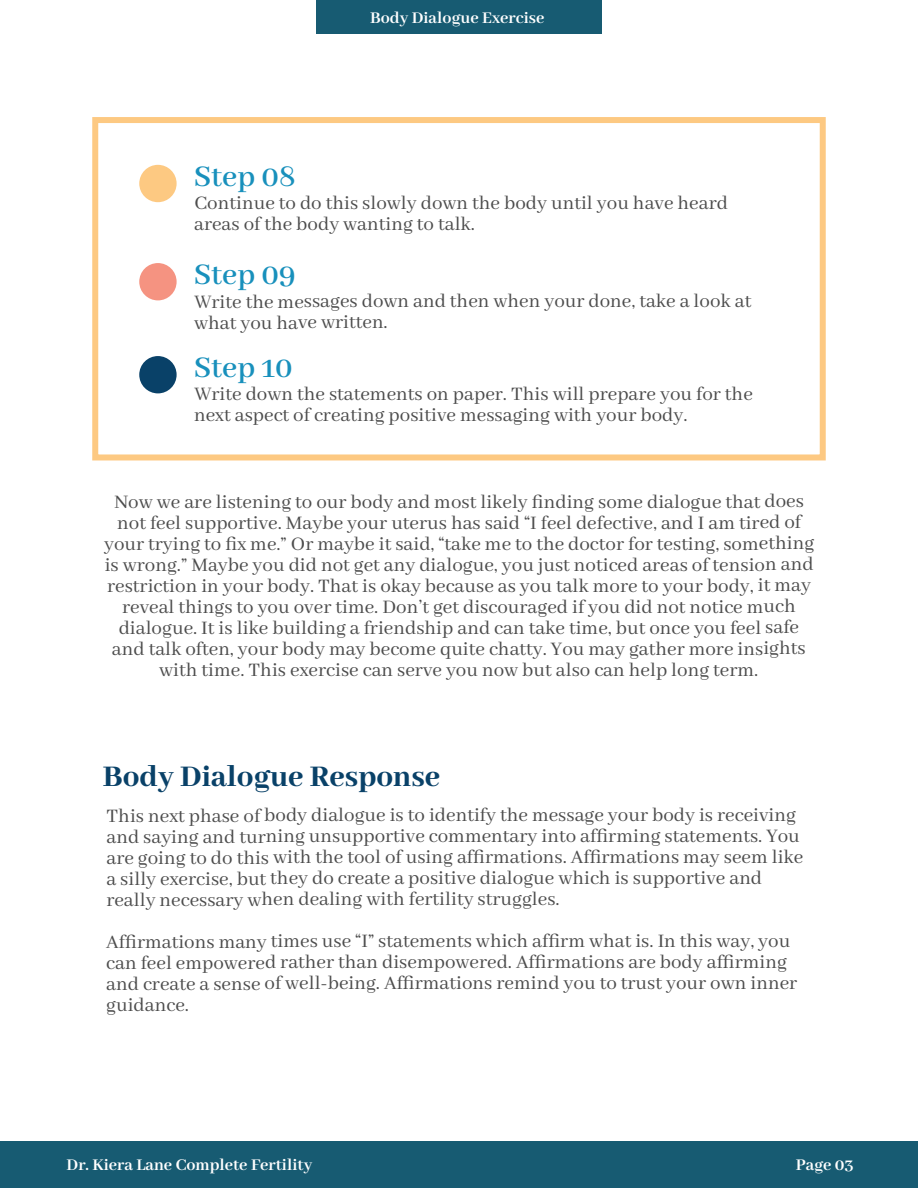
<style>
.page{position:relative;width:918px;height:1188px;background:#fff}
.page>*{position:absolute;margin:0;border:0;box-sizing:border-box;transform-origin:0 0}
.t1{font:800 33px "Abhaya Libre";color:#094168}
.t2{font:600 33px "Abhaya Libre";color:#1890bc}
.t3{font:21px/21px "Abhaya Libre";color:#4c4c4c}
.t4{font:700 18px "Abhaya Libre";color:#fff}
</style>
<div class="page">
<div style="left:92px;top:117px;width:734px;height:343px;border:6px solid #fdc982"></div>
<div style="left:139px;top:263px;width:38px;height:37px;background:#f59381;border-radius:50%"></div>
<div style="left:139px;top:356px;width:38px;height:37px;background:#094168;border-radius:50%"></div>
<div style="left:316px;top:0;width:286px;height:34px;background:#175b72"></div>
<div style="left:0;top:1141px;width:918px;height:47px;background:#175b72"></div>
<div style="left:139px;top:165px;width:38px;height:37px;background:#fdc982;border-radius:50%"></div>
<p class="t4" style="left:370px;top:8px;width:176px">Body Dialogue Exercise</p>
<h1 class="t2" style="left:194px;top:158px;width:104px">Step 08</h1>
<p class="t3" style="left:194px;top:193px;width:535px">Continue to do this slowly down the body until you have heard areas of the body wanting to talk.</p>
<h1 class="t2" style="left:194px;top:257px;width:104px">Step 09</h1>
<p class="t3" style="left:194px;top:291px;width:559px">Write the messages down and then when your done, take a look at what you have written.</p>
<h1 class="t2" style="left:194px;top:349px;width:100px">Step 10</h1>
<p class="t3" style="left:194px;top:384px;width:560px">Write down the statements on paper. This will prepare you for the next aspect of creating positive messaging with your body.</p>
<p class="t3" style="left:104px;top:492px;width:712px;text-align:center">Now we are listening to our body and most likely finding some dialogue that does not feel supportive. Maybe your uterus has said “I feel defective, and I am tired of your trying to fix me.” Or maybe it said, “take me to the doctor for testing, something is wrong.” Maybe you did not get any dialogue, you just noticed areas of tension and restriction in your body. That is okay because as you talk more to your body, it may reveal things to you over time. Don’t get discouraged if you did not notice much dialogue. It is like building a friendship and can take time, but once you feel safe and talk often, your body may become quite chatty. You may gather more insights with time. This exercise can serve you now but also can help long term.</p>
<h1 class="t1" style="left:103px;top:759px;width:339px">Body Dialogue Response</h1>
<p class="t3" style="left:106px;top:805px;width:699px">This next phase of body dialogue is to identify the message your body is receiving and saying and turning unsupportive commentary into affirming statements. You are going to do this with the tool of using affirmations. Affirmations may seem like a silly exercise, but they do create a positive dialogue which is supportive and really necessary when dealing with fertility struggles.</p>
<p class="t3" style="left:106px;top:931px;width:693px">Affirmations many times use “I” statements which affirm what is. In this way, you can feel empowered rather than disempowered. Affirmations are body affirming and create a sense of well-being. Affirmations remind you to trust your own inner guidance.</p>
<p class="t4" style="left:67px;top:1155px;width:247px">Dr. Kiera Lane Complete Fertility</p>
<p class="t4" style="left:796px;top:1155px;width:59px">Page 03</p>
</div>
